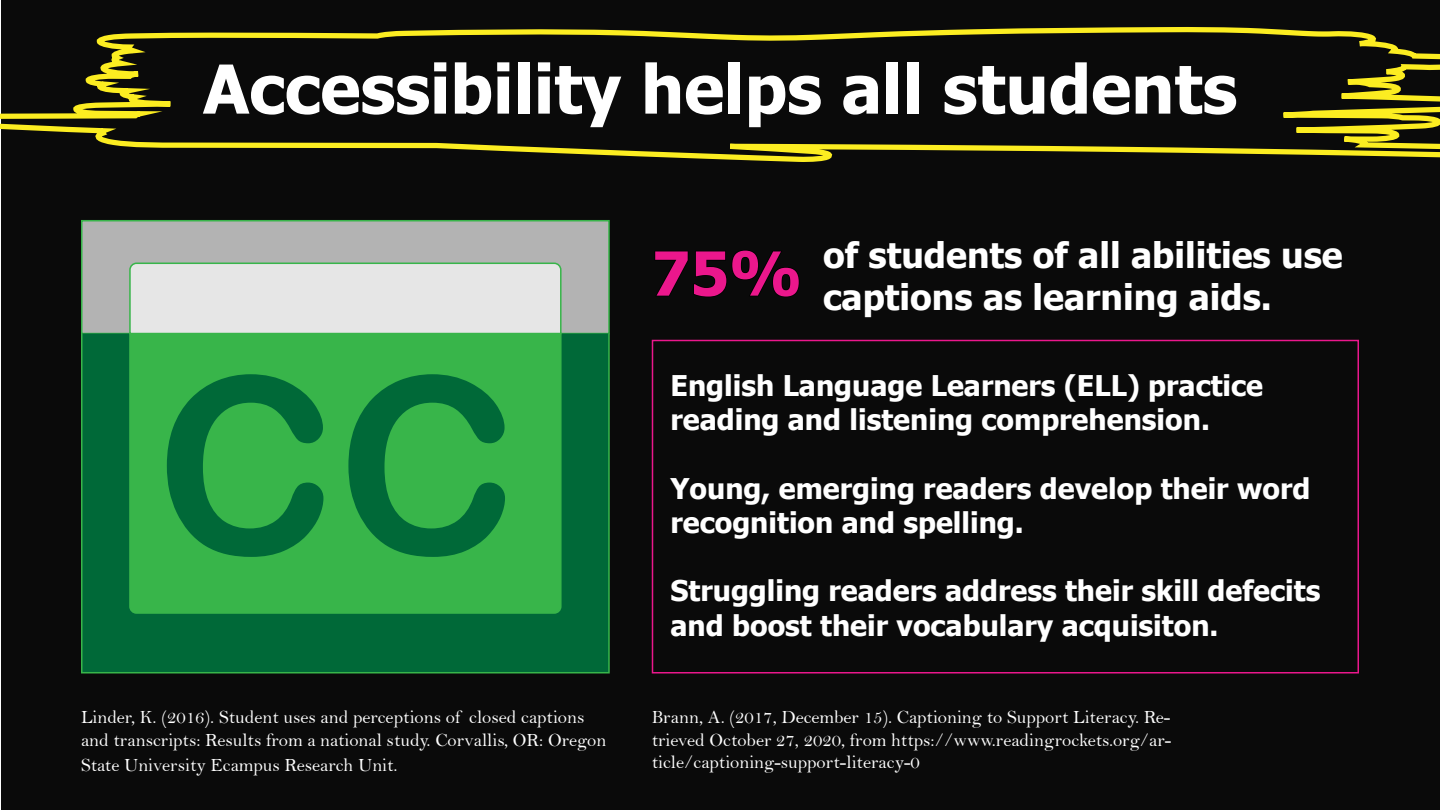
<style>
.page{position:relative;width:1440px;height:810px;background:#fff}
.page>*{position:absolute;margin:0;border:0;box-sizing:border-box;transform-origin:0 0}
.t1{font:246.75px "Arial Rounded MT Bold";color:#006938}
.t2{font:700 67.5px "Tahoma";color:#fff}
.t3{font:700 35.25px/42.3px "Tahoma";color:#fff}
.t4{font:700 28.5px/34.2px "Tahoma";color:#fff}
.t5{font:18.75px/22.5px "Bell";color:#fff}
</style>
<div class="page">
<div style="left:1px;top:0;width:1439px;height:810px;background:#0a0a0a"></div>
<div style="left:81px;top:220px;width:529px;height:114px;background:#b3b3b3;border:2px solid #38b54a"></div>
<div style="left:81px;top:333px;width:529px;height:341px;background:#006938;border:2px solid #38b54a"></div>
<div style="left:128px;top:335px;width:434px;height:279px;background:#38b54a"></div>
<svg style="left:128px;top:262px;width:434px;height:73px;background:#dbe2dc"></svg>
<svg style="left:0;top:27px;width:1440px;height:135px"></svg>
<div style="left:652px;top:340px;width:707px;height:334px;border:2px solid #eb178c"></div>
<h2 class="t2" style="left:203px;top:42px;width:1036px">Accessibility helps all students</h2>
<h1 class="t1" style="left:155px;top:320px;width:365px">CC</h1>
<p class="t5" style="left:81px;top:706px;width:527px">Linder, K. (2016). Student uses and perceptions of closed captions and transcripts: Results from a national study. Corvallis, OR: Oregon</p>
<p class="t5" style="left:81px;top:754px;width:318px">State University Ecampus Research Unit.</p>
<h3 class="t3" style="left:652px;top:235px;width:693px;text-indent:171px">of students of all abilities use<br><sup>75%</sup> captions as learning aids.</h3>
<h3 class="t4" style="left:670px;top:370px;width:594px">English Language Learners (ELL) practice reading and listening comprehension.</h3>
<h3 class="t4" style="left:670px;top:472px;width:641px">Young, emerging readers develop their word recognition and spelling.</h3>
<h3 class="t4" style="left:670px;top:575px;width:651px">Struggling readers address their skill defecits and boost their vocabulary acquisiton.</h3>
<p class="t5" style="left:652px;top:706px;width:521px;text-align:justify">Brann, A. (2017, December 15). Captioning to Support Literacy. Re&shy;trieved October 27, 2020, from https://www.readingrockets.org/ar&shy;ticle/captioning-support-literacy-0</p>
</div>
